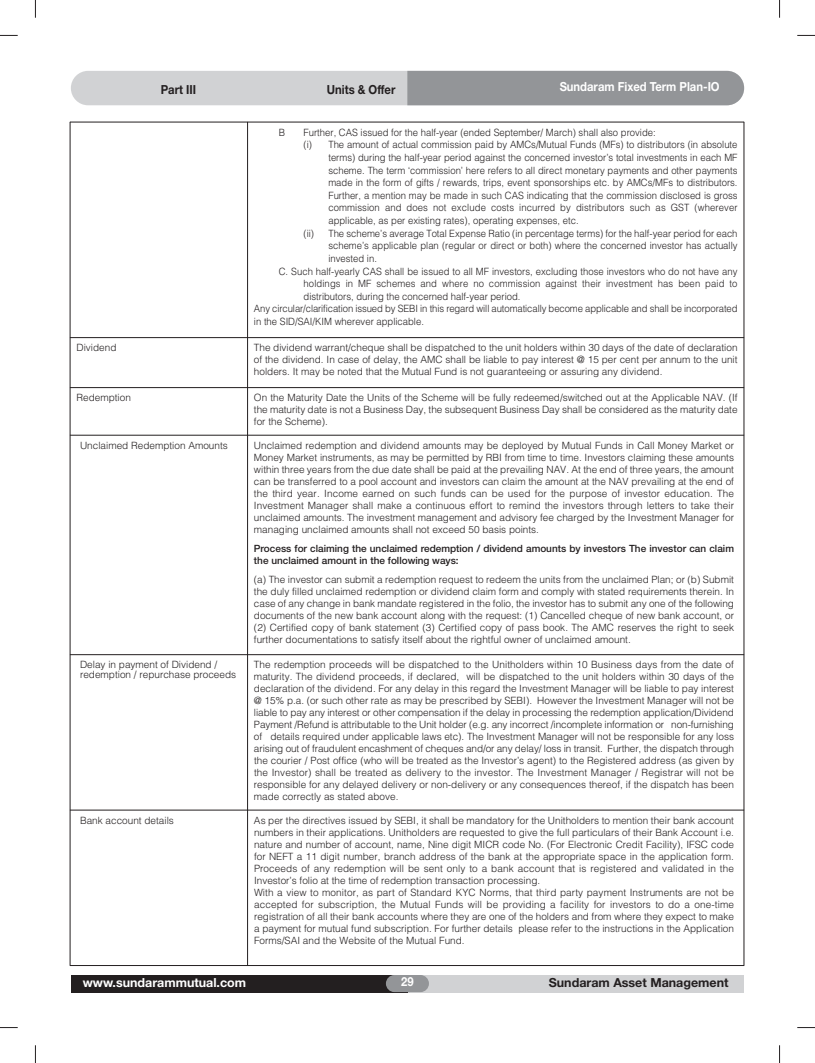
<style>
.page{position:relative;width:815px;height:1063px;background:#fff}
.page>*{position:absolute;margin:0;border:0;box-sizing:border-box;transform-origin:0 0}
.t1{font:700 12.5px "Helvetica Neue";color:#fff;scale:.9 1}
.t2{font:700 12.5px "Helvetica Neue";color:#231f20}
.t3{font:700 12.5px "Helvetica Neue";color:#fff}
.t4{font:700 12.5px "Helvetica Neue";color:#231f20;scale:.9 1}
.t5{font:300 10px/12px "Helvetica";color:#231f20;text-align:justify}
.t6{font:300 10px "Helvetica";color:#231f20;scale:.95 1}
.t7{font:500 10px/12px "Helvetica Neue";color:#231f20}
</style>
<div class="page">
<svg style="left:35px;top:0;width:1px;height:18px"></svg>
<svg style="left:0;top:35px;width:18px;height:1px"></svg>
<svg style="left:0;top:1027px;width:18px;height:1px"></svg>
<svg style="left:797px;top:35px;width:18px;height:1px"></svg>
<svg style="left:797px;top:1027px;width:18px;height:1px"></svg>
<svg style="left:779px;top:0;width:1px;height:18px"></svg>
<svg style="left:35px;top:1045px;width:1px;height:18px"></svg>
<svg style="left:779px;top:1045px;width:1px;height:18px"></svg>
<div style="left:407px;top:975px;width:337px;height:17px;background:#d1d2d4"></div>
<div style="left:71px;top:975px;width:336px;height:17px;background:#231f20"></div>
<div style="left:386px;top:975px;width:43px;height:17px;background:#939598;border-radius:9px"></div>
<div style="left:71px;top:71px;width:673px;height:34px;background:#d1d2d4;border-radius:17px"></div>
<div style="left:407px;top:71px;width:337px;height:34px;background:#939598"></div>
<hr style="left:70px;top:122px;width:1px;height:844px;background:#231f20">
<hr style="left:247px;top:122px;width:1px;height:844px;background:#231f20">
<hr style="left:744px;top:122px;width:1px;height:844px;background:#231f20">
<hr style="left:70px;top:122px;width:674px;height:1px;background:#231f20">
<hr style="left:70px;top:337px;width:674px;height:1px;background:#231f20">
<hr style="left:70px;top:387px;width:674px;height:1px;background:#231f20">
<hr style="left:70px;top:435px;width:674px;height:1px;background:#231f20">
<hr style="left:70px;top:654px;width:674px;height:1px;background:#231f20">
<hr style="left:70px;top:810px;width:674px;height:1px;background:#231f20">
<hr style="left:70px;top:965px;width:674px;height:1px;background:#231f20">
<p class="t4" style="left:161px;top:85px;width:41px">Part III</p>
<p class="t4" style="left:327px;top:85px;width:78px">Units &amp; Offer</p>
<p class="t1" style="left:560px;top:82px;width:179px">Sundaram Fixed Term Plan-IO</p>
<p class="t6" style="left:279px;top:124px;width:8px">B</p>
<p class="t6" style="left:304px;top:124px;width:372px">Further, CAS issued for the half-year (ended September/ March) shall also provide:</p>
<p class="t6" style="left:304px;top:136px;width:458px">(i) The amount of actual commission paid by AMCs/Mutual Funds (MFs) to distributors (in absolute</p>
<p class="t6" style="left:328px;top:149px;width:432px">terms) during the half-year period against the concerned investor’s total investments in each MF</p>
<p class="t6" style="left:328px;top:161px;width:432px">scheme. The term ‘commission’ here refers to all direct monetary payments and other payments</p>
<p class="t6" style="left:328px;top:174px;width:432px">made in the form of gifts / rewards, trips, event sponsorships etc. by AMCs/MFs to distributors.</p>
<p class="t6" style="left:328px;top:187px;width:432px">Further, a mention may be made in such CAS indicating that the commission disclosed is gross</p>
<p class="t6" style="left:328px;top:199px;width:432px">commission and does not exclude costs incurred by distributors such as GST (wherever</p>
<p class="t6" style="left:328px;top:212px;width:265px">applicable, as per existing rates), operating expenses, etc.</p>
<p class="t6" style="left:304px;top:225px;width:458px">(ii) The scheme’s average Total Expense Ratio (in percentage terms) for the half-year period for each</p>
<p class="t6" style="left:328px;top:237px;width:432px">scheme’s applicable plan (regular or direct or both) where the concerned investor has actually</p>
<p class="t6" style="left:328px;top:250px;width:53px">invested in.</p>
<p class="t6" style="left:279px;top:262px;width:484px">C. Such half-yearly CAS shall be issued to all MF investors, excluding those investors who do not have any</p>
<p class="t6" style="left:304px;top:275px;width:458px">holdings in MF schemes and where no commission against their investment has been paid to</p>
<p class="t6" style="left:304px;top:288px;width:230px">distributors, during the concerned half-year period.</p>
<p class="t6" style="left:254px;top:300px;width:511px">Any circular/clarification issued by SEBI in this regard will automatically become applicable and shall be incorporated</p>
<p class="t6" style="left:254px;top:313px;width:180px">in the SID/SAI/KIM wherever applicable.</p>
<p class="t5" style="left:76px;top:341px;width:42px">Dividend</p>
<p class="t5" style="left:254px;top:341px;width:485px">The dividend warrant/cheque shall be dispatched to the unit holders within 30 days of the date of declaration of the dividend. In case of delay, the AMC shall be liable to pay interest @ 15 per cent per annum to the unit holders. It may be noted that the Mutual Fund is not guaranteeing or assuring any dividend.</p>
<p class="t5" style="left:76px;top:391px;width:56px">Redemption</p>
<p class="t5" style="left:254px;top:391px;width:485px">On the Maturity Date the Units of the Scheme will be fully redeemed/switched out at the Applicable NAV. (If the maturity date is not a Business Day, the subsequent Business Day shall be considered as the maturity date for the Scheme).</p>
<p class="t5" style="left:80px;top:439px;width:149px">Unclaimed Redemption Amounts</p>
<p class="t5" style="left:254px;top:439px;width:482px">Unclaimed redemption and dividend amounts may be deployed by Mutual Funds in Call Money Market or Money Market instruments, as may be permitted by RBI from time to time. Investors claiming these amounts within three years from the due date shall be paid at the prevailing NAV. At the end of three years, the amount can be transferred to a pool account and investors can claim the amount at the NAV prevailing at the end of the third year. Income earned on such funds can be used for the purpose of investor education. The Investment Manager shall make a continuous effort to remind the investors through letters to take their unclaimed amounts. The investment management and advisory fee charged by the Investment Manager for managing unclaimed amounts shall not exceed 50 basis points.</p>
<p class="t7" style="left:254px;top:543px;width:482px">Process for claiming the unclaimed redemption / dividend amounts by investors The investor can claim the unclaimed amount in the following ways:</p>
<p class="t5" style="left:254px;top:573px;width:482px">(a) The investor can submit a redemption request to redeem the units from the unclaimed Plan; or (b) Submit the duly filled unclaimed redemption or dividend claim form and comply with stated requirements therein. In case of any change in bank mandate registered in the folio, the investor has to submit any one of the following documents of the new bank account along with the request: (1) Cancelled cheque of new bank account, or (2) Certified copy of bank statement (3) Certified copy of pass book. The AMC reserves the right to seek further documentations to satisfy itself about the rightful owner of unclaimed amount.</p>
<p class="t5" style="left:80px;top:659px;width:158px;line-height:10px">Delay in payment of Dividend / redemption / repurchase proceeds</p>
<p class="t5" style="left:254px;top:658px;width:482px">The redemption proceeds will be dispatched to the Unitholders within 10 Business days from the date of maturity. The dividend proceeds, if declared, will be dispatched to the unit holders within 30 days of the declaration of the dividend. For any delay in this regard the Investment Manager will be liable to pay interest @ 15% p.a. (or such other rate as may be prescribed by SEBI). However the Investment Manager will not be liable to pay any interest or other compensation if the delay in processing the redemption application/Dividend Payment /Refund is attributable to the Unit holder (e.g. any incorrect /incomplete information or non-furnishing of details required under applicable laws etc). The Investment Manager will not be responsible for any loss arising out of fraudulent encashment of cheques and/or any delay/ loss in transit. Further, the dispatch through the courier / Post office (who will be treated as the Investor’s agent) to the Registered address (as given by the Investor) shall be treated as delivery to the investor. The Investment Manager / Registrar will not be responsible for any delayed delivery or non-delivery or any consequences thereof, if the dispatch has been made correctly as stated above.</p>
<p class="t5" style="left:80px;top:813px;width:95px">Bank account details</p>
<p class="t5" style="left:254px;top:813px;width:482px;text-align:left">As per the directives issued by SEBI, it shall be mandatory for the Unitholders to mention their bank account numbers in their applications. Unitholders are requested to give the full particulars of their Bank Account i.e. nature and number of account, name, Nine digit MICR code No. (For Electronic Credit Facility), IFSC code for NEFT a 11 digit number, branch address of the bank at the appropriate space in the application form.<br>Proceeds of any redemption will be sent only to a bank account that is registered and validated in the Investor’s folio at the time of redemption transaction processing.<br>With a view to monitor, as part of Standard KYC Norms, that third party payment Instruments are not be accepted for subscription, the Mutual Funds will be providing a facility for investors to do a one-time registration of all their bank accounts where they are one of the holders and from where they expect to make a payment for mutual fund subscription. For further details please refer to the instructions in the Application Forms/SAI and the Website of the Mutual Fund.</p>
<p class="t3" style="left:83px;top:978px;width:165px">www.sundarammutual.com</p>
<p class="t1" style="left:401px;top:977px;width:15px">29</p>
<p class="t2" style="left:549px;top:978px;width:181px">Sundaram Asset Management</p>
</div>
